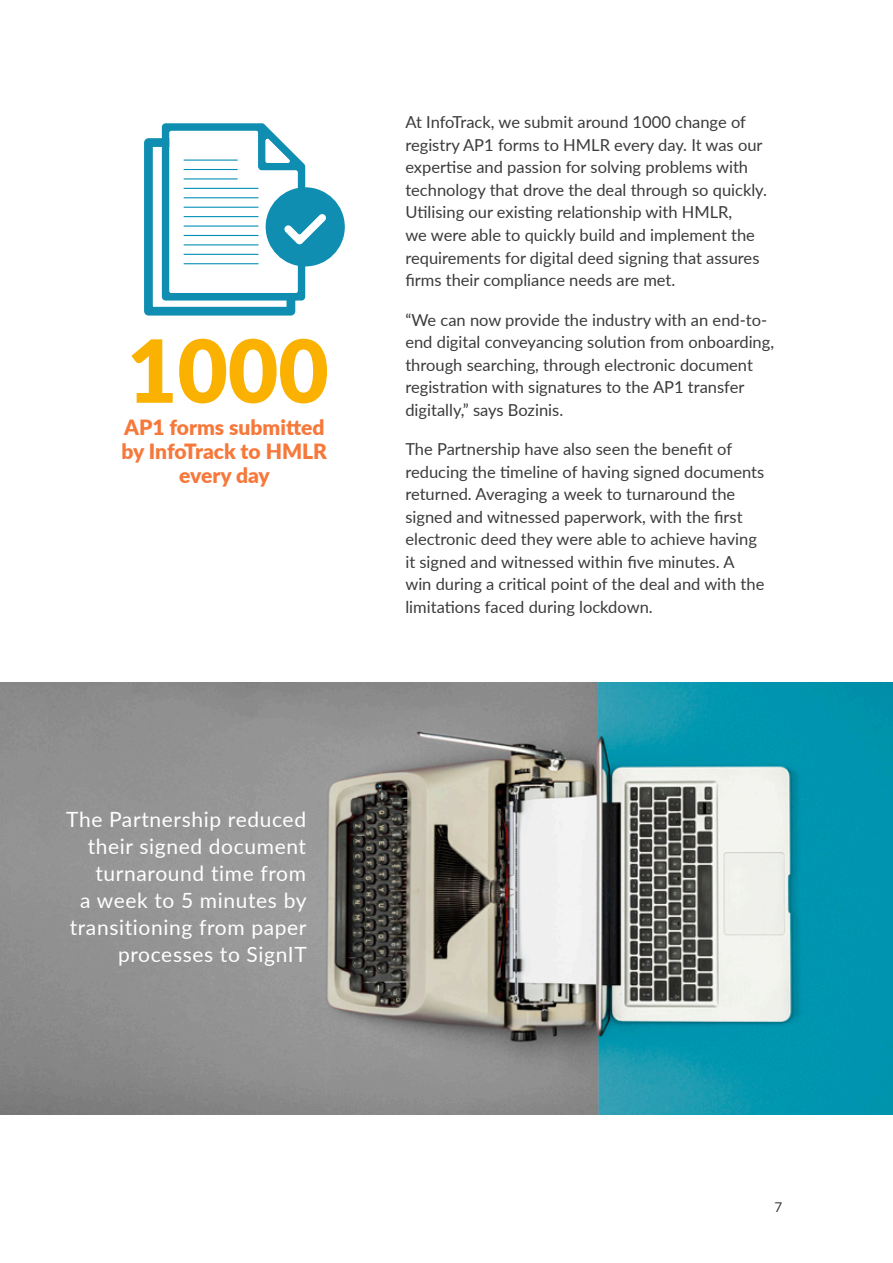
<style>
.page{position:relative;width:893px;height:1263px;background:#fff}
.page>*{position:absolute;margin:0;border:0;box-sizing:border-box;transform-origin:0 0}
.t1{font:900 87px "Lato";color:#fab100}
.t2{font:21px/27px "Lato";letter-spacing:.03em;color:#fff;text-align:right}
.t3{font:900 21px/24px "Lato";color:#f6783a;text-align:center}
.t4{font:16.5px/22.5px "Lato";color:#3b3b3b}
.t5{font:13.5px "Lato";color:#3b3b3b}
</style>
<div class="page">
<div style="left:266px;top:187px;width:79px;height:79px;background:#0f8eb2;border-radius:50%"></div>
<svg style="left:144px;top:123px;width:182px;height:193px"></svg>
<hr style="left:184px;top:160px;width:54px;height:1px;background:#008db6">
<hr style="left:184px;top:169px;width:54px;height:1px;background:#008db6">
<hr style="left:184px;top:178px;width:54px;height:1px;background:#008db6">
<hr style="left:184px;top:188px;width:74px;height:1px;background:#008db6">
<hr style="left:184px;top:197px;width:74px;height:1px;background:#008db6">
<hr style="left:184px;top:207px;width:74px;height:1px;background:#008db6">
<hr style="left:184px;top:216px;width:74px;height:1px;background:#008db6">
<hr style="left:184px;top:225px;width:74px;height:2px;background:#008db6">
<hr style="left:184px;top:235px;width:74px;height:1px;background:#008db6">
<hr style="left:184px;top:244px;width:74px;height:1px;background:#008db6">
<hr style="left:184px;top:254px;width:74px;height:1px;background:#008db6">
<hr style="left:184px;top:263px;width:74px;height:1px;background:#008db6">
<img style="left:0;top:682px;width:893px;height:432px">
<h1 class="t1" style="left:127px;top:306px;width:203px">1000</h1>
<p class="t3" style="left:122px;top:414px;width:207px">AP1 forms submitted by InfoTrack to HMLR every day</p>
<p class="t4" style="left:405px;top:110px;width:363px">At InfoTrack, we submit around 1000 change of registry AP1 forms to HMLR every day. It was our expertise and passion for solving problems with technology that drove the deal through so quickly.<br>Utilising our existing relationship with HMLR,<br>we were able to quickly build and implement the requirements for digital deed signing that assures firms their compliance needs are met.</p>
<p class="t4" style="left:405px;top:308px;width:370px">“We can now provide the industry with an end-to&shy;end digital conveyancing solution from onboarding, through searching, through electronic document registration with signatures to the AP1 transfer digitally,” says Bozinis.</p>
<p class="t4" style="left:405px;top:437px;width:361px">The Partnership have also seen the benefit of reducing the timeline of having signed documents returned. Averaging a week to turnaround the signed and witnessed paperwork, with the first electronic deed they were able to achieve having it signed and witnessed within five minutes. A win during a critical point of the deal and with the limitations faced during lockdown.</p>
<p class="t2" style="left:66px;top:805px;width:242px">The Partnership reduced their signed document turnaround time from<br>a week to 5 minutes by transitioning from paper processes to SignIT</p>
<p class="t5" style="left:775px;top:1197px;width:9px">7</p>
</div>
